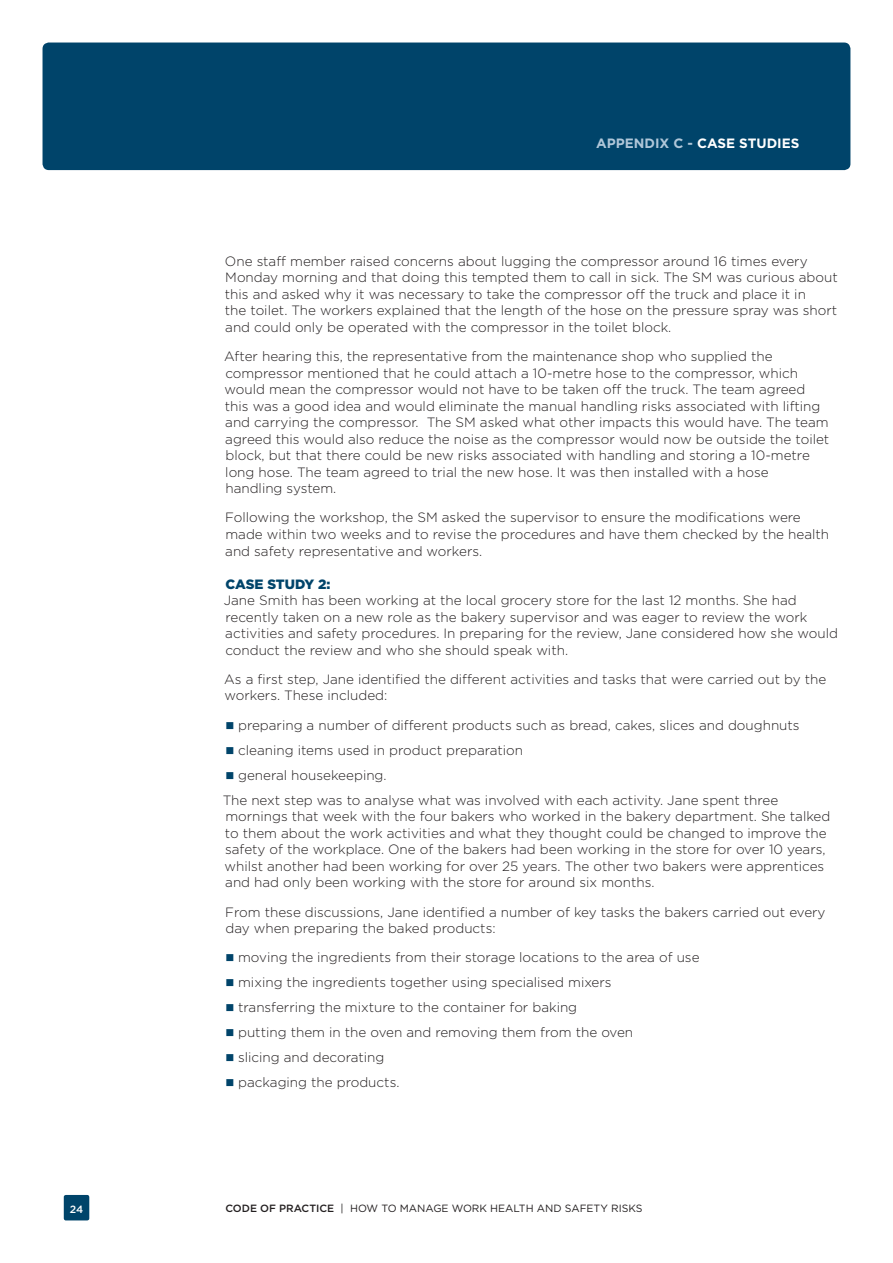
<style>
.page{position:relative;width:893px;height:1263px;background:#fff}
.page>*{position:absolute;margin:0;border:0;box-sizing:border-box;transform-origin:0 0}
.Body_copy{font:300 13.5px/16.5px "Gotham";color:#231f20}
.Running_header{font:700 13.5px "Gotham";color:#fff}
.Header_3{font:900 13.5px "Gotham";letter-spacing:-.005em;color:#00446a}
.t1{font:10.5px "Gotham";color:#231f20}
.t2{font:500 10.5px "Gotham";color:#fff}
.s1{color:#b0c7d9}
.s2{font-weight:500}
</style>
<div class="page">
<div style="left:43px;top:43px;width:807px;height:127px;background:#00446a;border-radius:6px"></div>
<div style="left:64px;top:1195px;width:25px;height:25px;background:#00446a;border-radius:2px"></div>
<p class="Running_header" style="left:596px;top:135px;width:205px"><span class="s1">APPENDIX C -</span> CASE STUDIES</p>
<p class="Body_copy" style="left:225px;top:253px;width:614px">One staff member raised concerns about lugging the compressor around 16 times every Monday morning and that doing this tempted them to call in sick. The SM was curious about this and asked why it was necessary to take the compressor off the truck and place it in<br>the toilet. The workers explained that the length of the hose on the pressure spray was short and could only be operated with the compressor in the toilet block.</p>
<p class="Body_copy" style="left:224px;top:348px;width:607px">After hearing this, the representative from the maintenance shop who supplied the compressor mentioned that he could attach a 10-metre hose to the compressor, which would mean the compressor would not have to be taken off the truck. The team agreed this was a good idea and would eliminate the manual handling risks associated with lifting and carrying the compressor. The SM asked what other impacts this would have. The team agreed this would also reduce the noise as the compressor would now be outside the toilet block, but that there could be new risks associated with handling and storing a 10-metre long hose. The team agreed to trial the new hose. It was then installed with a hose<br>handling system.</p>
<p class="Body_copy" style="left:225px;top:509px;width:605px">Following the workshop, the SM asked the supervisor to ensure the modifications were made within two weeks and to revise the procedures and have them checked by the health and safety representative and workers.</p>
<p class="Header_3" style="left:225px;top:576px;width:106px">CASE STUDY 2:</p>
<p class="Body_copy" style="left:224px;top:592px;width:616px">Jane Smith has been working at the local grocery store for the last 12 months. She had recently taken on a new role as the bakery supervisor and was eager to review the work activities and safety procedures. In preparing for the review, Jane considered how she would conduct the review and who she should speak with.</p>
<p class="Body_copy" style="left:224px;top:671px;width:604px">As a first step, Jane identified the different activities and tasks that were carried out by the workers. These included:</p>
<p class="Body_copy" style="left:238px;top:717px;width:563px">preparing a number of different products such as bread, cakes, slices and doughnuts</p>
<p class="Body_copy" style="left:238px;top:742px;width:287px">cleaning items used in product preparation</p>
<p class="Body_copy" style="left:238px;top:767px;width:150px">general housekeeping.</p>
<p class="Body_copy" style="left:223px;top:792px;width:609px">The next step was to analyse what was involved with each activity. Jane spent three mornings that week with the four bakers who worked in the bakery department. She talked to them about the work activities and what they thought could be changed to improve the safety of the workplace. One of the bakers had been working in the store for over 10 years, whilst another had been working for over 25 years. The other two bakers were apprentices and had only been working with the store for around six months.</p>
<p class="Body_copy" style="left:225px;top:903px;width:602px">From these discussions, Jane identified a number of key tasks the bakers carried out every day when preparing the baked products:</p>
<p class="Body_copy" style="left:238px;top:949px;width:463px">moving the ingredients from their storage locations to the area of use</p>
<p class="Body_copy" style="left:238px;top:974px;width:375px">mixing the ingredients together using specialised mixers</p>
<p class="Body_copy" style="left:238px;top:999px;width:341px">transferring the mixture to the container for baking</p>
<p class="Body_copy" style="left:238px;top:1024px;width:397px">putting them in the oven and removing them from the oven</p>
<p class="Body_copy" style="left:238px;top:1049px;width:148px">slicing and decorating</p>
<p class="Body_copy" style="left:238px;top:1074px;width:163px">packaging the products.</p>
<p class="t2" style="left:70px;top:1202px;width:15px">24</p>
<p class="t1" style="left:225px;top:1202px;width:419px"><span class="s2">CODE OF PRACTICE</span> | HOW TO MANAGE WORK HEALTH AND SAFETY RISKS</p>
</div>
